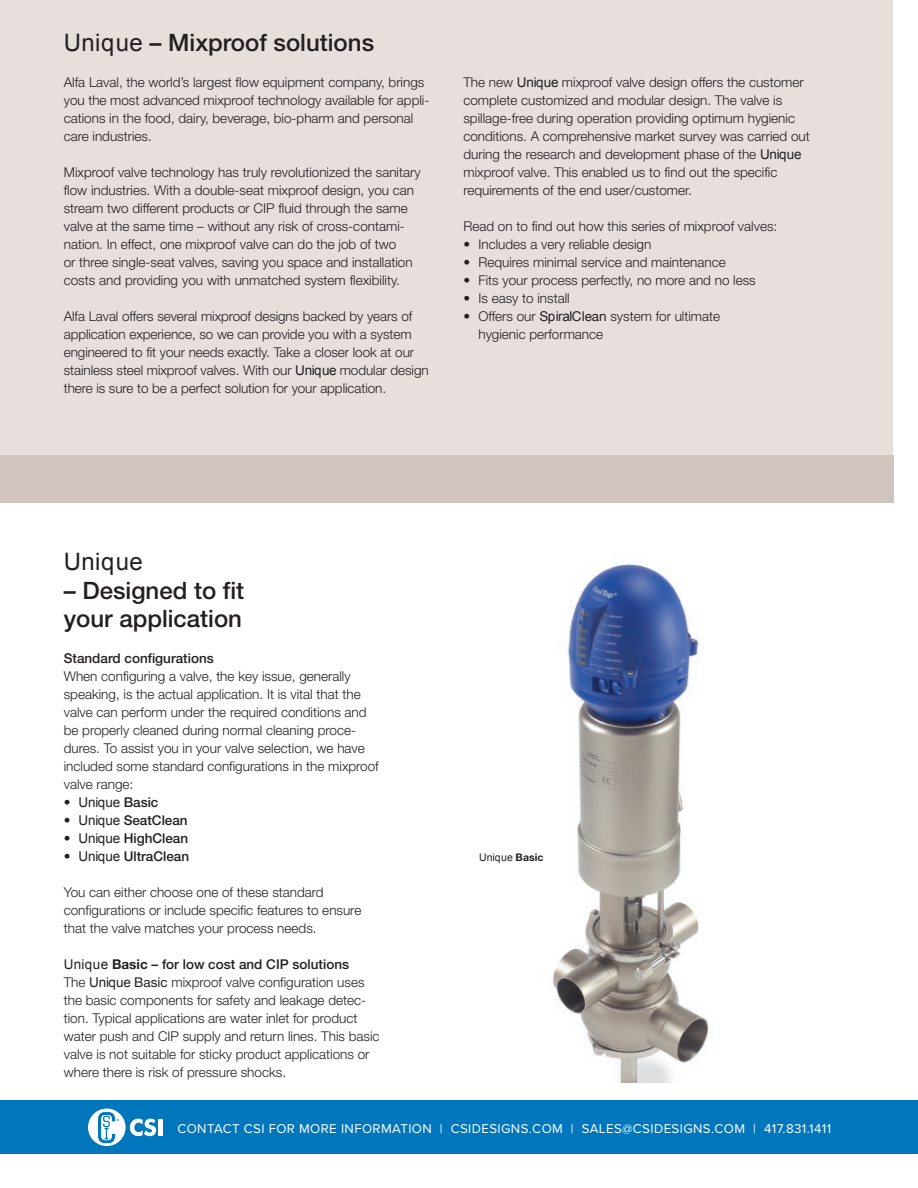
<style>
.page{position:relative;width:918px;height:1188px;background:#fff}
.page>*{position:absolute;margin:0;border:0;box-sizing:border-box;transform-origin:0 0}
.t1{font:500 24px/28.5px "Helvetica Neue";color:#231f20}
.t2{font:24px "Arial";letter-spacing:.02em;color:#231f20}
.t3{font:300 13.5px/18px "Helvetica Neue";color:#231f20}
.t4{font:500 13.5px "Helvetica Neue";color:#231f20}
.t5{font:13.5px "Arial";letter-spacing:-.02em;color:#231f20}
.t6{font:13.2px "Proxima Nova";letter-spacing:.03em;color:#fff}
.t7{font:10.5px "Arial";color:#231f20}
.s1{font-family:"Arial";font-weight:400}
.s2{font-weight:400}
.s3{font-weight:500}
.s4{font-family:"Helvetica Neue";font-weight:300}
.s5{font-family:"Helvetica Neue";font-weight:500}
.s6{font-weight:300}
.s7{font-weight:700}
.s8{font-family:"Helvetica Neue";font-weight:700}
</style>
<div class="page">
<img style="left:553px;top:563px;width:156px;height:519px">
<div style="left:0;top:0;width:893px;height:466px;background:#e6dfdb"></div>
<div style="left:0;top:455px;width:893px;height:47px;background:#d0c5be"></div>
<div style="left:0;top:1100px;width:918px;height:54px;background:#0077bd"></div>
<svg style="left:88px;top:1109px;width:68px;height:37px"></svg>
<hr style="left:158px;top:1119px;width:4px;height:17px;background:#fff">
<p class="t1" style="left:64px;top:28px;width:312px"><span class="s1">Unique</span> – Mixproof solutions</p>
<p class="t3" style="left:64px;top:73px;width:367px">Alfa Laval, the world’s largest flow equipment company, brings you the most advanced mixproof technology available for appli&shy;cations in the food, dairy, beverage, bio-pharm and personal care industries.</p>
<p class="t3" style="left:64px;top:163px;width:358px">Mixproof valve technology has truly revolutionized the sanitary flow industries. With a double-seat mixproof design, you can stream two different products or CIP fluid through the same valve at the same time – without any risk of cross-contami&shy;nation. In effect, one mixproof valve can do the job of two<br>or three single-seat valves, saving you space and installation costs and providing you with unmatched system flexibility.</p>
<p class="t3" style="left:64px;top:307px;width:366px">Alfa Laval offers several mixproof designs backed by years of application experience, so we can provide you with a system engineered to fit your needs exactly. Take a closer look at our stainless steel mixproof valves. With our <span class="s1">Unique</span> modular design there is sure to be a perfect solution for your application.</p>
<p class="t3" style="left:463px;top:73px;width:348px">The new <span class="s1">Unique</span> mixproof valve design offers the customer complete customized and modular design. The valve is spillage-free during operation providing optimum hygienic conditions. A comprehensive market survey was carried out during the research and development phase of the <span class="s1">Unique </span>mixproof valve. This enabled us to find out the specific requirements of the end user/customer.</p>
<p class="t3" style="left:463px;top:217px;width:315px">Read on to find out how this series of mixproof valves:</p>
<p class="t3" style="left:463px;top:235px;width:189px">• Includes a very reliable design</p>
<p class="t3" style="left:463px;top:253px;width:264px">• Requires minimal service and maintenance</p>
<p class="t3" style="left:463px;top:271px;width:294px">• Fits your process perfectly, no more and no less</p>
<p class="t3" style="left:463px;top:289px;width:108px">• Is easy to install</p>
<p class="t3" style="left:478px;top:307px;width:243px;text-indent:-15px">• Offers our <span class="s1">Spiral</span><span class="s2">Clean</span> system for ultimate hygienic performance</p>
<p class="t2" style="left:64px;top:546px;width:81px">Unique</p>
<p class="t1" style="left:64px;top:576px;width:182px">– Designed to fit your application</p>
<p class="t3" style="left:64px;top:649px;width:317px"><span class="s3">Standard configurations<br></span>When configuring a valve, the key issue, generally speaking, is the actual application. It is vital that the valve can perform under the required conditions and be properly cleaned during normal cleaning proce&shy;dures. To assist you in your valve selection, we have included some standard configurations in the mixproof valve range:</p>
<p class="t5" style="left:64px;top:794px;width:96px"><span class="s4">•</span> Unique <span class="s5">Basic</span></p>
<p class="t4" style="left:64px;top:812px;width:125px"><span class="s6">•</span> <span class="s1">Unique</span> SeatClean</p>
<p class="t4" style="left:64px;top:830px;width:126px"><span class="s6">•</span> <span class="s1">Unique</span> HighClean</p>
<p class="t4" style="left:64px;top:848px;width:127px"><span class="s6">•</span> <span class="s1">Unique</span> UltraClean</p>
<p class="t3" style="left:64px;top:883px;width:299px">You can either choose one of these standard configurations or include specific features to ensure that the valve matches your process needs.</p>
<p class="t3" style="left:64px;top:955px;width:317px"><span class="s1">Unique</span> <span class="s7">Basic</span> <span class="s3">– for low cost and CIP solutions<br></span>The <span class="s1">Unique</span> <span class="s2">Basic</span> mixproof valve configuration uses the basic components for safety and leakage detec&shy;tion. Typical applications are water inlet for product water push and CIP supply and return lines. This basic valve is not suitable for sticky product applications or where there is risk of pressure shocks.</p>
<p class="t7" style="left:479px;top:851px;width:66px">Unique <span class="s8">Basic</span></p>
<p class="t6" style="left:177px;top:1119px;width:655px">CONTACT CSI FOR MORE INFORMATION | CSIDESIGNS.COM | SALES@CSIDESIGNS.COM | 417.831.1411</p>
</div>
